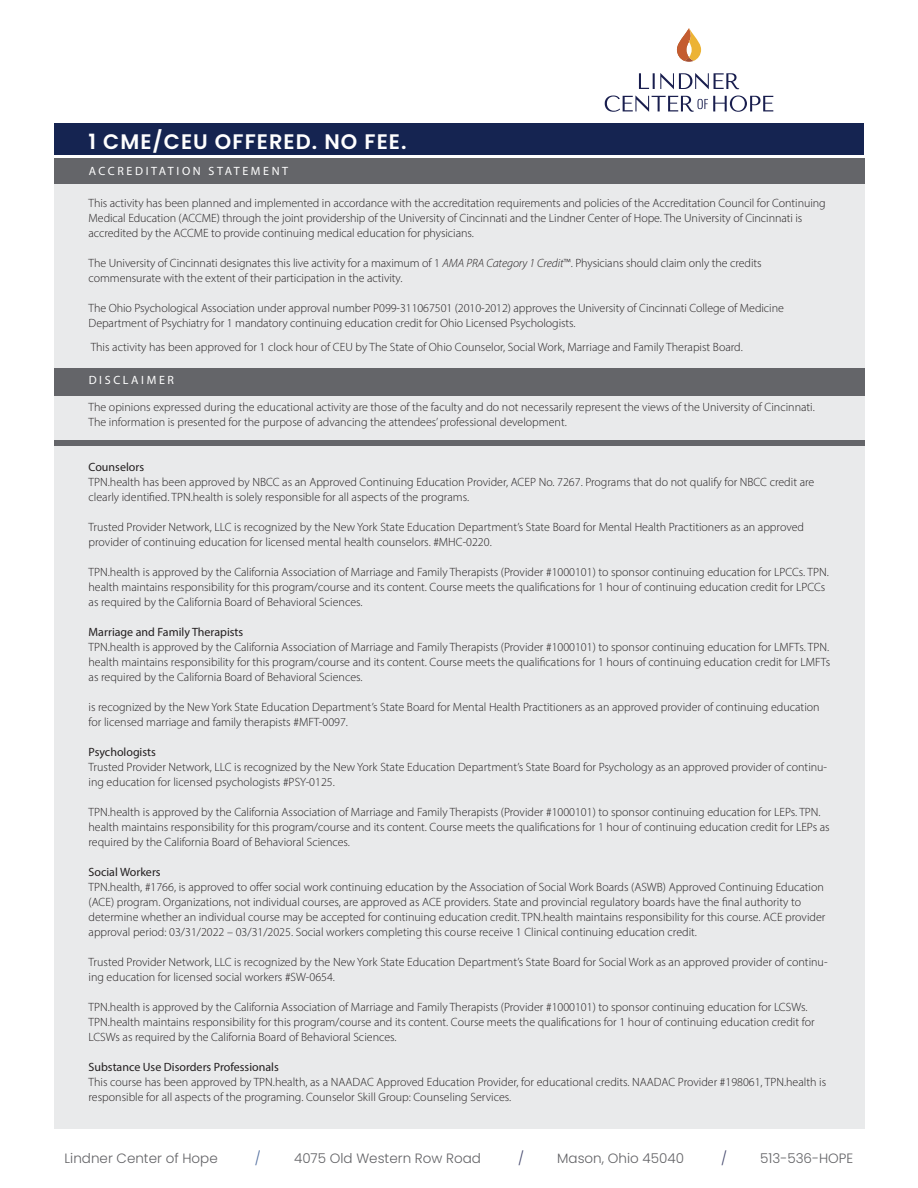
<style>
.page{position:relative;width:918px;height:1188px;background:#fff}
.page>*{position:absolute;margin:0;border:0;box-sizing:border-box;transform-origin:0 0}
.t1{font:600 21px "Poppins";letter-spacing:.05em;color:#fff}
.t2{font:300 13.5px "Poppins";color:#636366}
.t3{font:300 13.5px "Poppins";color:#44486d}
.t4{font:300 13.5px "Poppins";color:#506d9e}
.t5{font:300 12px/15px "Myriad Pro";color:#231f20}
.t6{font:12px "Myriad Pro";color:#231f20}
.t7{font:12px "Myriad Pro";letter-spacing:.22em;color:#fff}
.s1{font-style:italic}
</style>
<div class="page">
<svg style="left:639px;top:73px;width:100px;height:16px"></svg>
<svg style="left:605px;top:96px;width:168px;height:16px"></svg>
<svg style="left:677px;top:28px;width:24px;height:34px"></svg>
<div style="left:54px;top:159px;width:811px;height:970px;background:#e9eaeb"></div>
<div style="left:54px;top:369px;width:811px;height:27px;background:#646569"></div>
<div style="left:54px;top:158px;width:811px;height:26px;background:#646569"></div>
<div style="left:54px;top:123px;width:810px;height:32px;background:#152451"></div>
<div style="left:54px;top:441px;width:811px;height:5px;background:#646569"></div>
<p class="t1" style="left:89px;top:129px;width:320px">1 CME/CEU OFFERED. NO FEE.</p>
<p class="t7" style="left:89px;top:164px;width:201px">ACCREDITATION STATEMENT</p>
<p class="t5" style="left:89px;top:196px;width:739px">This activity has been planned and implemented in accordance with the accreditation requirements and policies of the Accreditation Council for Continuing</p>
<p class="t5" style="left:89px;top:211px;width:715px">Medical Education (ACCME) through the joint providership of the University of Cincinnati and the Lindner Center of Hope. The University of Cincinnati is accredited by the ACCME to provide continuing medical education for physicians.</p>
<p class="t5" style="left:89px;top:256px;width:675px">The University of Cincinnati designates this live activity for a maximum of 1 <span class="s1">AMA PRA Category 1 Credit</span>™. Physicians should claim only the credits</p>
<p class="t5" style="left:89px;top:271px;width:315px">commensurate with the extent of their participation in the activity.</p>
<p class="t5" style="left:89px;top:301px;width:697px">The Ohio Psychological Association under approval number P099-311067501 (2010-2012) approves the University of Cincinnati College of Medicine</p>
<p class="t5" style="left:89px;top:316px;width:489px">Department of Psychiatry for 1 mandatory continuing education credit for Ohio Licensed Psychologists.</p>
<p class="t5" style="left:91px;top:340px;width:654px">This activity has been approved for 1 clock hour of CEU by The State of Ohio Counselor, Social Work, Marriage and Family Therapist Board.</p>
<p class="t7" style="left:89px;top:372px;width:87px">DISCLAIMER</p>
<p class="t5" style="left:89px;top:399px;width:728px">The opinions expressed during the educational activity are those of the faculty and do not necessarily represent the views of the University of Cincinnati.<br>The information is presented for the purpose of advancing the attendees’ professional development.</p>
<p class="t6" style="left:89px;top:459px;width:57px">Counselors</p>
<p class="t5" style="left:89px;top:474px;width:727px">TPN.health has been approved by NBCC as an Approved Continuing Education Provider, ACEP No. 7267. Programs that do not qualify for NBCC credit are clearly identified. TPN.health is solely responsible for all aspects of the programs.</p>
<p class="t5" style="left:89px;top:519px;width:717px">Trusted Provider Network, LLC is recognized by the New York State Education Department’s State Board for Mental Health Practitioners as an approved provider of continuing education for licensed mental health counselors. #MHC-0220.</p>
<p class="t5" style="left:89px;top:564px;width:742px">TPN.health is approved by the California Association of Marriage and Family Therapists (Provider #1000101) to sponsor continuing education for LPCCs. TPN. health maintains responsibility for this program/course and its content. Course meets the qualifications for 1 hour of continuing education credit for LPCCs as required by the California Board of Behavioral Sciences.</p>
<p class="t6" style="left:89px;top:624px;width:156px">Marriage and Family Therapists</p>
<p class="t5" style="left:89px;top:639px;width:743px;text-align:justify">TPN.health is approved by the California Association of Marriage and Family Therapists (Provider #1000101) to sponsor continuing education for LMFTs. TPN. health maintains responsibility for this program/course and its content. Course meets the qualifications for 1 hours of continuing education credit for LMFTs as required by the California Board of Behavioral Sciences.</p>
<p class="t5" style="left:89px;top:699px;width:733px">is recognized by the New York State Education Department’s State Board for Mental Health Practitioners as an approved provider of continuing education for licensed marriage and family therapists #MFT-0097.</p>
<p class="t6" style="left:89px;top:744px;width:69px">Psychologists</p>
<p class="t5" style="left:89px;top:759px;width:740px">Trusted Provider Network, LLC is recognized by the New York State Education Department’s State Board for Psychology as an approved provider of continu&shy;ing education for licensed psychologists #PSY-0125.</p>
<p class="t5" style="left:89px;top:804px;width:743px">TPN.health is approved by the California Association of Marriage and Family Therapists (Provider #1000101) to sponsor continuing education for LEPs. TPN. health maintains responsibility for this program/course and its content. Course meets the qualifications for 1 hour of continuing education credit for LEPs as required by the California Board of Behavioral Sciences.</p>
<p class="t6" style="left:89px;top:864px;width:74px">Social Workers</p>
<p class="t5" style="left:89px;top:879px;width:738px">TPN.health, #1766, is approved to offer social work continuing education by the Association of Social Work Boards (ASWB) Approved Continuing Education (ACE) program. Organizations, not individual courses, are approved as ACE providers. State and provincial regulatory boards have the final authority to determine whether an individual course may be accepted for continuing education credit. TPN.health maintains responsibility for this course. ACE provider approval period: 03/31/2022 – 03/31/2025. Social workers completing this course receive 1 Clinical continuing education credit.</p>
<p class="t5" style="left:89px;top:954px;width:741px">Trusted Provider Network, LLC is recognized by the New York State Education Department’s State Board for Social Work as an approved provider of continu&shy;ing education for licensed social workers #SW-0654.</p>
<p class="t5" style="left:89px;top:999px;width:728px">TPN.health is approved by the California Association of Marriage and Family Therapists (Provider #1000101) to sponsor continuing education for LCSWs.<br>TPN.health maintains responsibility for this program/course and its content. Course meets the qualifications for 1 hour of continuing education credit for<br>LCSWs as required by the California Board of Behavioral Sciences.</p>
<p class="t6" style="left:89px;top:1059px;width:192px">Substance Use Disorders Professionals</p>
<p class="t5" style="left:89px;top:1074px;width:739px">This course has been approved by TPN.health, as a NAADAC Approved Education Provider, for educational credits. NAADAC Provider #198061, TPN.health is responsible for all aspects of the programing. Counselor Skill Group: Counseling Services.</p>
<p class="t2" style="left:65px;top:1151px;width:155px">Lindner Center of Hope</p>
<p class="t4" style="left:255px;top:1151px;width:7px">/</p>
<p class="t2" style="left:294px;top:1151px;width:188px">4075 Old Western Row Road</p>
<p class="t3" style="left:518px;top:1151px;width:7px">/</p>
<p class="t2" style="left:557px;top:1151px;width:128px">Mason, Ohio 45040</p>
<p class="t3" style="left:721px;top:1151px;width:7px">/</p>
<p class="t2" style="left:760px;top:1151px;width:95px">513-536-HOPE</p>
</div>
